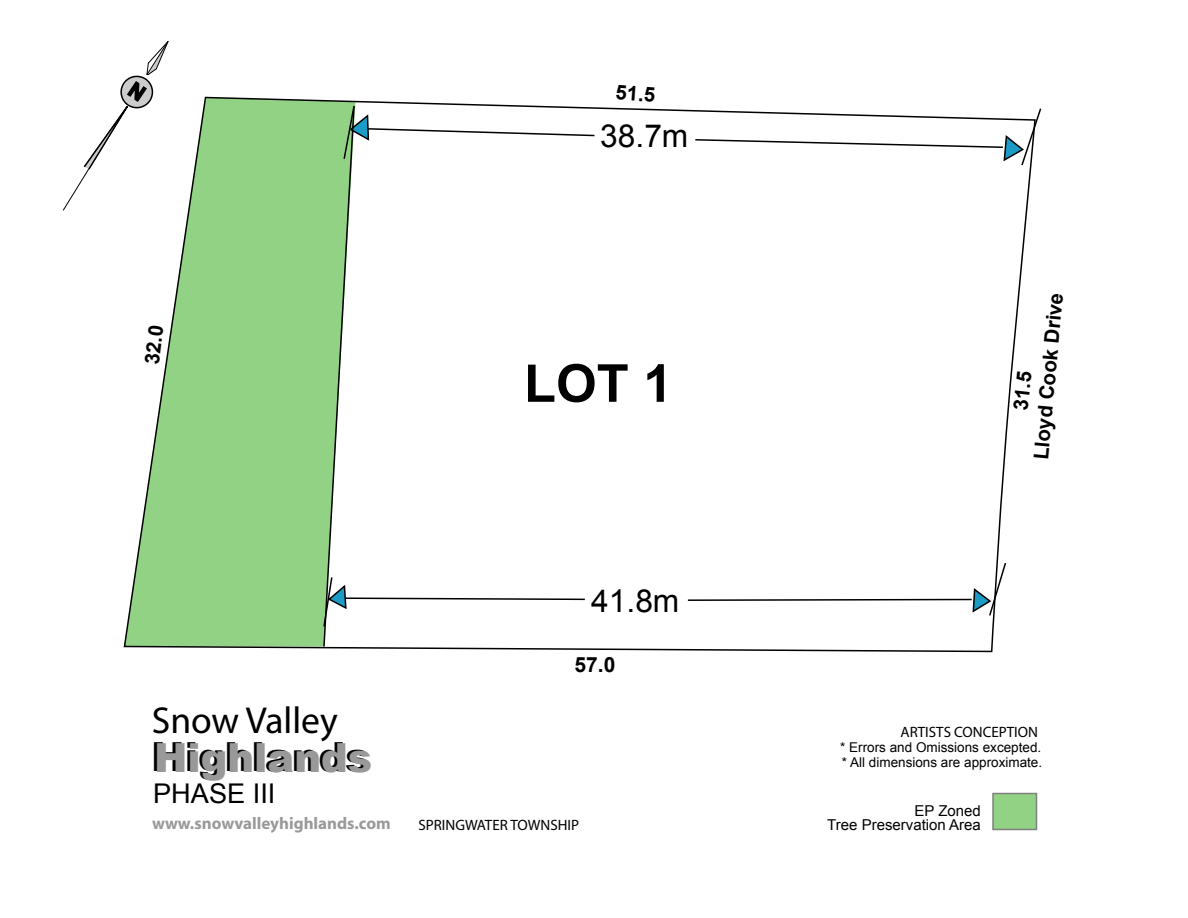
<style>
.page{position:relative;width:1188px;height:918px;background:#fff}
.page>*{position:absolute;margin:0;border:0;box-sizing:border-box;transform-origin:0 0}
.t1{font:700 52.35px "Arial";color:#000}
.t2{font:900 40.05px "Arial";color:#000}
.t3{font:37.65px "Myriad";color:#000}
.t4{font:31.65px "Arial";color:#000}
.t5{font:27.15px "Arial";color:#000}
.t6{font:700 21px "Arial";color:#000}
.t7{font:700 20.4px "Arial";color:#000}
.t8{font:700 16.95px "Myriad";color:#999}
.t9{font:15px "Myriad";color:#000}
.t10{font:15px/13.5px "Arial";color:#000;text-align:right}
.t11{font:13.5px "Arial";color:#000}
</style>
<div class="page">
<div style="left:992px;top:793px;width:45px;height:37px;background:linear-gradient(to right,#92d285,#92d285)"></div>
<svg style="left:123px;top:96px;width:913px;height:557px"></svg>
<svg style="left:322px;top:104px;width:274px;height:544px"></svg>
<svg style="left:63px;top:41px;width:106px;height:170px"></svg>
<h3 class="t7" style="left:138px;top:363px;width:41px;rotate:-83deg">32.0</h3>
<h3 class="t7" style="left:617px;top:78px;width:41px;rotate:4deg">51.5</h3>
<h3 class="t4" style="left:600px;top:116px;width:90px">38.7m</h3>
<h1 class="t1" style="left:524px;top:349px;width:150px">LOT 1</h1>
<h3 class="t3" style="left:152px;top:702px;width:187px">Snow Valley</h3>
<h2 class="t2" style="left:151px;top:728px;width:220px">Highlands</h2>
<p class="t8" style="left:152px;top:815px;width:240px">www.snowvalleyhighlands.com</p>
<h3 class="t5" style="left:153px;top:776px;width:124px">PHASE III</h3>
<h3 class="t4" style="left:591px;top:581px;width:90px">41.8m</h3>
<h3 class="t6" style="left:574px;top:651px;width:42px">57.0</h3>
<p class="t9" style="left:418px;top:817px;width:162px">SPRINGWATER TOWNSHIP</p>
<h3 class="t7" style="left:1028px;top:458px;width:169px;rotate:-85deg">Lloyd Cook Drive</h3>
<h3 class="t7" style="left:1007px;top:409px;width:41px;rotate:-84deg">31.5</h3>
<p class="t9" style="left:901px;top:725px;width:139px">ARTISTS CONCEPTION</p>
<p class="t11" style="left:840px;top:738px;width:203px">* Errors and Omissions excepted.</p>
<p class="t11" style="left:842px;top:753px;width:202px">* All dimensions are approximate.</p>
<p class="t10" style="left:827px;top:804px;width:155px">EP Zoned<br>Tree Preservation Area</p>
</div>
